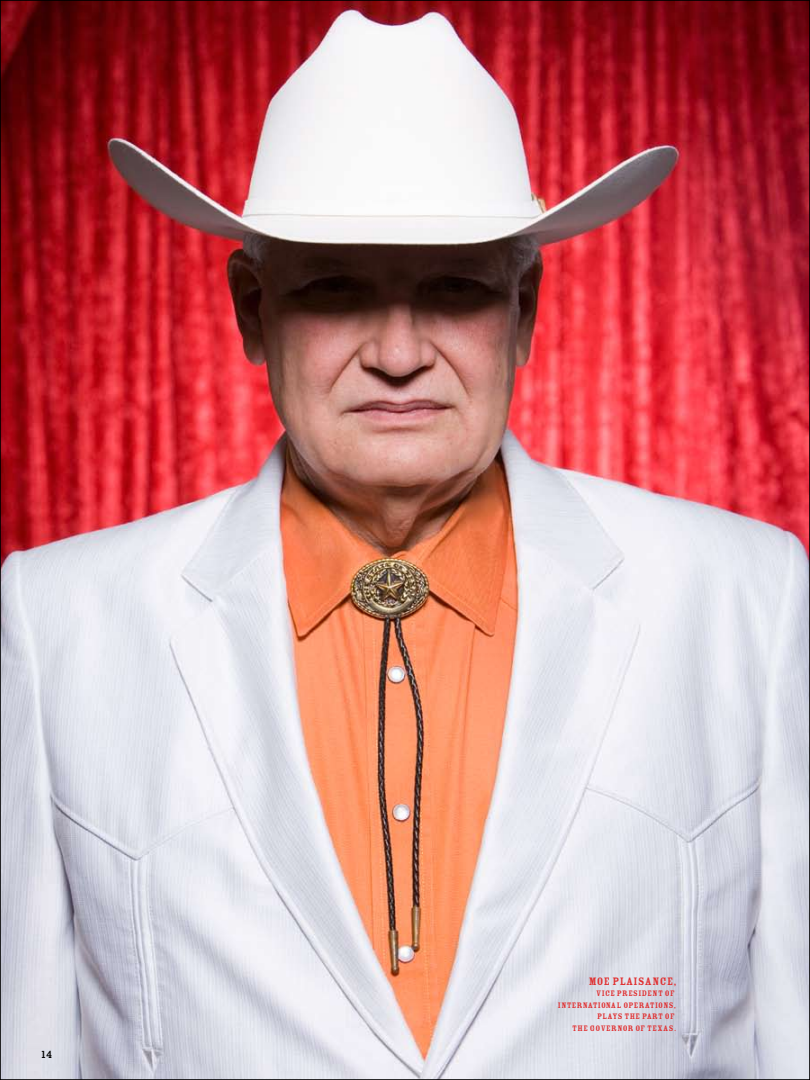
<style>
.page{position:relative;width:810px;height:1080px;background:#fff}
.page>*{position:absolute;margin:0;border:0;box-sizing:border-box;transform-origin:0 0}
.t1{font:11.88px "Rosewood Std Fill";letter-spacing:.025em;color:#e03031}
.t2{font:700 10px "Stymie BT";color:#000}
.t3{font:8.75px/11.5px "Rosewood Std Fill";letter-spacing:.04em;color:#e03031;text-align:right}
</style>
<div class="page">
<img style="left:2px;top:2px;width:806px;height:1076px">
<svg style="left:809px;top:0;width:1px;height:1080px"></svg>
<p class="t2" style="left:41px;top:1048px;width:6px">14</p>
<h1 class="t1" style="left:589px;top:975px;width:89px">MOE PLAISANCE,</h1>
<p class="t3" style="left:558px;top:988px;width:120px">VICE PRESIDENT OF<br>INTERNATIONAL OPERATIONS,<br>PLAYS THE PART OF<br>THE GOVERNOR OF TEXAS.</p>
</div>
